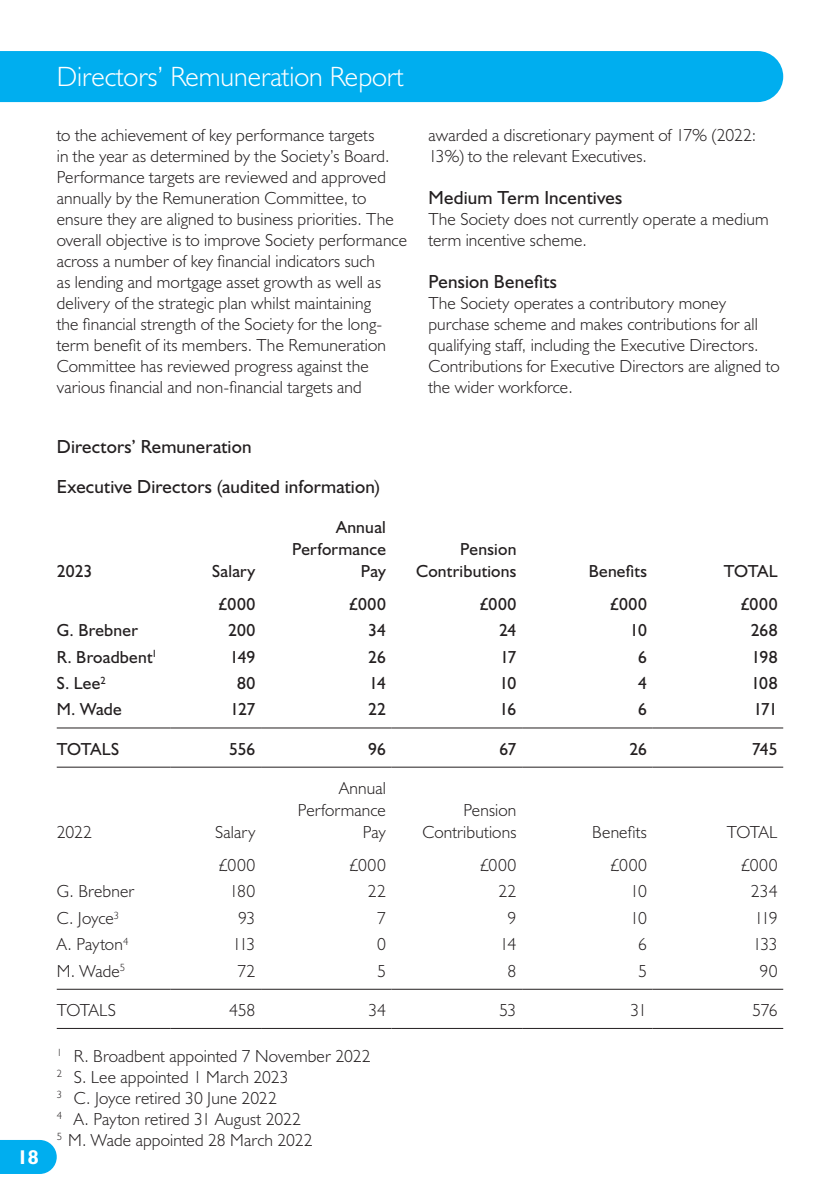
<style>
.page{position:relative;width:840px;height:1191px;background:#fff}
.page>*{position:absolute;margin:0;border:0;box-sizing:border-box;transform-origin:0 0}
.t1{font:300 28px "Humanist 521 BT";color:#fff}
.t2{font:700 20px "Humanist 521 BT";color:#fff}
.t3{font:19px/40.6px "Humanist 521 BT";letter-spacing:.01em;color:#231f20}
.t4{font:300 17.6px/21px "Humanist 521 BT";letter-spacing:.01em;color:#231f20}
.t5{font:17.6px/22px "Humanist 521 BT";letter-spacing:.01em;color:#231f20;text-align:right}
</style>
<div class="page">
<svg style="left:0;top:1140px;width:57px;height:34px"></svg>
<div style="left:0;top:51px;width:782px;height:51px;background:#00aeef"></div>
<hr style="left:57px;top:727px;width:113px;height:1px;background:#231f20">
<hr style="left:170px;top:727px;width:91px;height:1px;background:#231f20">
<hr style="left:261px;top:727px;width:130px;height:1px;background:#231f20">
<hr style="left:391px;top:727px;width:131px;height:1px;background:#231f20">
<hr style="left:522px;top:727px;width:130px;height:1px;background:#231f20">
<hr style="left:652px;top:727px;width:130px;height:1px;background:#231f20">
<hr style="left:57px;top:766px;width:113px;height:1px;background:#231f20">
<hr style="left:170px;top:766px;width:91px;height:1px;background:#231f20">
<hr style="left:261px;top:766px;width:130px;height:1px;background:#231f20">
<hr style="left:391px;top:766px;width:131px;height:1px;background:#231f20">
<hr style="left:522px;top:766px;width:130px;height:1px;background:#231f20">
<hr style="left:652px;top:766px;width:130px;height:1px;background:#231f20">
<hr style="left:57px;top:988px;width:113px;height:1px;background:#231f20">
<hr style="left:170px;top:988px;width:91px;height:1px;background:#231f20">
<hr style="left:261px;top:988px;width:130px;height:1px;background:#231f20">
<hr style="left:391px;top:988px;width:131px;height:1px;background:#231f20">
<hr style="left:522px;top:988px;width:130px;height:1px;background:#231f20">
<hr style="left:652px;top:988px;width:130px;height:1px;background:#231f20">
<hr style="left:57px;top:1028px;width:113px;height:1px;background:#231f20">
<hr style="left:170px;top:1028px;width:91px;height:1px;background:#231f20">
<hr style="left:261px;top:1028px;width:130px;height:1px;background:#231f20">
<hr style="left:391px;top:1028px;width:131px;height:1px;background:#231f20">
<hr style="left:522px;top:1028px;width:130px;height:1px;background:#231f20">
<hr style="left:652px;top:1028px;width:130px;height:1px;background:#231f20">
<p class="t2" style="left:17px;top:1144px;width:23px">18</p>
<h1 class="t1" style="left:57px;top:59px;width:348px">Directors’ Remuneration Report</h1>
<p class="t4" style="left:57px;top:124px;width:351px">to the achievement of key performance targets<br>in the year as determined by the Society’s Board.<br>Performance targets are reviewed and approved annually by the Remuneration Committee, to ensure they are aligned to business priorities. The overall objective is to improve Society performance across a number of key financial indicators such<br>as lending and mortgage asset growth as well as delivery of the strategic plan whilst maintaining<br>the financial strength of the Society for the long&shy;term benefit of its members. The Remuneration Committee has reviewed progress against the various financial and non-financial targets and</p>
<p class="t4" style="left:428px;top:124px;width:329px">awarded a discretionary payment of 17% (2022:<br>13%) to the relevant Executives.</p>
<p class="t3" style="left:428px;top:177px;width:195px">Medium Term Incentives</p>
<p class="t4" style="left:428px;top:208px;width:341px">The Society does not currently operate a medium term incentive scheme.</p>
<p class="t3" style="left:428px;top:261px;width:130px">Pension Benefits</p>
<p class="t4" style="left:428px;top:292px;width:352px">The Society operates a contributory money purchase scheme and makes contributions for all qualifying staff, including the Executive Directors.<br>Contributions for Executive Directors are aligned to the wider workforce.</p>
<p class="t3" style="left:57px;top:425px;width:325px">Directors’ Remuneration<br>Executive Directors (audited information)</p>
<p class="t5" style="left:57px;top:559px;width:37px">2023</p>
<p class="t5" style="left:212px;top:559px;width:45px">Salary</p>
<p class="t5" style="left:292px;top:515px;width:95px">Annual<br>Performance<br>Pay</p>
<p class="t5" style="left:416px;top:537px;width:102px">Pension<br>Contributions</p>
<p class="t5" style="left:588px;top:559px;width:60px">Benefits</p>
<p class="t5" style="left:723px;top:559px;width:55px">TOTAL</p>
<p class="t5" style="left:218px;top:592px;width:38px">£000</p>
<p class="t5" style="left:349px;top:592px;width:38px">£000</p>
<p class="t5" style="left:479px;top:592px;width:38px">£000</p>
<p class="t5" style="left:610px;top:592px;width:38px">£000</p>
<p class="t5" style="left:740px;top:592px;width:38px">£000</p>
<p class="t5" style="left:57px;top:619px;width:83px">G. Brebner</p>
<p class="t5" style="left:228px;top:619px;width:29px">200</p>
<p class="t5" style="left:368px;top:619px;width:19px">34</p>
<p class="t5" style="left:499px;top:619px;width:19px">24</p>
<p class="t5" style="left:629px;top:619px;width:19px">10</p>
<p class="t5" style="left:750px;top:619px;width:28px">268</p>
<p class="t5" style="left:57px;top:645px;width:102px">R. Broadbent<sup>1</sup></p>
<p class="t5" style="left:230px;top:645px;width:27px">149</p>
<p class="t5" style="left:368px;top:645px;width:19px">26</p>
<p class="t5" style="left:500px;top:645px;width:18px">17</p>
<p class="t5" style="left:637px;top:645px;width:10px">6</p>
<p class="t5" style="left:751px;top:645px;width:27px">198</p>
<p class="t5" style="left:57px;top:671px;width:50px">S. Lee<sup>2</sup></p>
<p class="t5" style="left:237px;top:671px;width:20px">80</p>
<p class="t5" style="left:369px;top:671px;width:18px">14</p>
<p class="t5" style="left:499px;top:671px;width:19px">10</p>
<p class="t5" style="left:637px;top:671px;width:10px">4</p>
<p class="t5" style="left:750px;top:671px;width:28px">108</p>
<p class="t5" style="left:57px;top:698px;width:66px">M. Wade</p>
<p class="t5" style="left:230px;top:698px;width:27px">127</p>
<p class="t5" style="left:368px;top:698px;width:19px">22</p>
<p class="t5" style="left:499px;top:698px;width:18px">16</p>
<p class="t5" style="left:637px;top:698px;width:10px">6</p>
<p class="t5" style="left:752px;top:698px;width:26px">171</p>
<p class="t5" style="left:57px;top:737px;width:64px">TOTALS</p>
<p class="t5" style="left:229px;top:737px;width:28px">556</p>
<p class="t5" style="left:368px;top:737px;width:19px">96</p>
<p class="t5" style="left:499px;top:737px;width:18px">67</p>
<p class="t5" style="left:629px;top:737px;width:19px">26</p>
<p class="t5" style="left:751px;top:737px;width:27px">745</p>
<p class="t4" style="left:57px;top:821px;width:37px">2022</p>
<p class="t4" style="left:215px;top:821px;width:42px">Salary</p>
<p class="t4" style="left:298px;top:776px;width:89px;line-height:22px;text-align:right">Annual<br>Performance<br>Pay</p>
<p class="t4" style="left:422px;top:798px;width:95px;line-height:22px;text-align:right">Pension<br>Contributions</p>
<p class="t4" style="left:592px;top:821px;width:56px">Benefits</p>
<p class="t4" style="left:726px;top:821px;width:52px">TOTAL</p>
<p class="t4" style="left:218px;top:854px;width:38px">£000</p>
<p class="t4" style="left:349px;top:854px;width:38px">£000</p>
<p class="t4" style="left:479px;top:854px;width:38px">£000</p>
<p class="t4" style="left:610px;top:854px;width:38px">£000</p>
<p class="t4" style="left:740px;top:854px;width:38px">£000</p>
<p class="t4" style="left:57px;top:880px;width:79px">G. Brebner</p>
<p class="t4" style="left:229px;top:880px;width:27px">180</p>
<p class="t4" style="left:368px;top:880px;width:19px">22</p>
<p class="t4" style="left:498px;top:880px;width:19px">22</p>
<p class="t4" style="left:629px;top:880px;width:18px">10</p>
<p class="t4" style="left:750px;top:880px;width:28px">234</p>
<p class="t4" style="left:57px;top:907px;width:64px">C. Joyce<sup>3</sup></p>
<p class="t4" style="left:238px;top:907px;width:19px">93</p>
<p class="t4" style="left:377px;top:907px;width:10px">7</p>
<p class="t4" style="left:507px;top:907px;width:10px">9</p>
<p class="t4" style="left:629px;top:907px;width:18px">10</p>
<p class="t4" style="left:753px;top:907px;width:25px">119</p>
<p class="t4" style="left:57px;top:933px;width:73px">A. Payton<sup>4</sup></p>
<p class="t4" style="left:232px;top:933px;width:24px">113</p>
<p class="t4" style="left:377px;top:933px;width:10px">0</p>
<p class="t4" style="left:499px;top:933px;width:18px">14</p>
<p class="t4" style="left:637px;top:933px;width:10px">6</p>
<p class="t4" style="left:752px;top:933px;width:26px">133</p>
<p class="t4" style="left:57px;top:960px;width:70px">M. Wade<sup>5</sup></p>
<p class="t4" style="left:237px;top:960px;width:19px">72</p>
<p class="t4" style="left:377px;top:960px;width:10px">5</p>
<p class="t4" style="left:507px;top:960px;width:10px">8</p>
<p class="t4" style="left:637px;top:960px;width:10px">5</p>
<p class="t4" style="left:759px;top:960px;width:19px">90</p>
<p class="t4" style="left:57px;top:999px;width:61px">TOTALS</p>
<p class="t4" style="left:229px;top:999px;width:28px">458</p>
<p class="t4" style="left:368px;top:999px;width:19px">34</p>
<p class="t4" style="left:499px;top:999px;width:19px">53</p>
<p class="t4" style="left:630px;top:999px;width:18px">31</p>
<p class="t4" style="left:751px;top:999px;width:27px">576</p>
<p class="t4" style="left:57px;top:1044px;width:315px"><sup>1</sup> R. Broadbent appointed 7 November 2022<br><sup>2</sup> S. Lee appointed 1 March 2023<br><sup>3</sup> C. Joyce retired 30 June 2022<br><sup>4</sup> A. Payton retired 31 August 2022<br><sup>5</sup> M. Wade appointed 28 March 2022</p>
</div>
